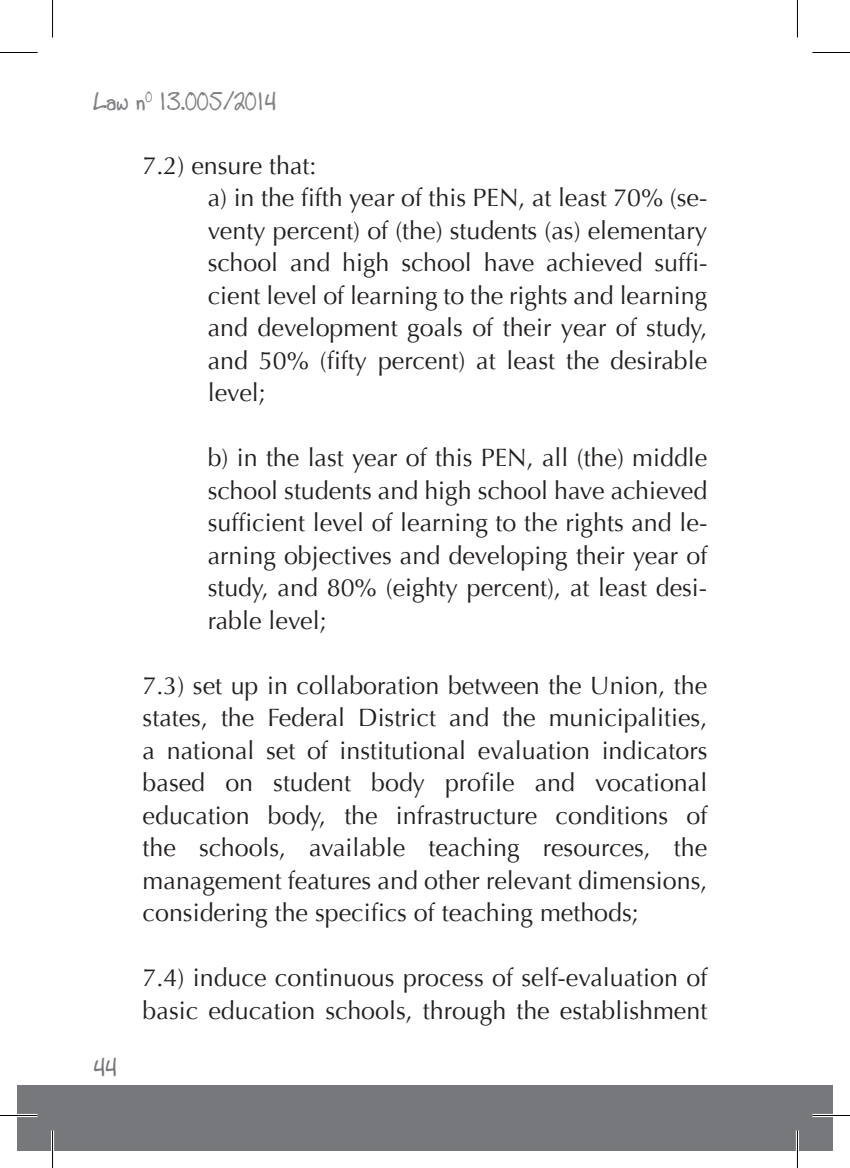
<style>
.page{position:relative;width:850px;height:1168px;background:#fff}
.page>*{position:absolute;margin:0;border:0;box-sizing:border-box;transform-origin:0 0}
.t1{font:25px/32.5px "Optima";color:#231f20}
.t2{font:25px "Andrew Script";color:#808285}
.t3{font:25px "Andrew Script";color:#76787b}
</style>
<div class="page">
<div style="left:17px;top:1085px;width:815px;height:66px;background:#76787b"></div>
<hr style="left:0;top:1114px;width:38px;height:3px;background:#fff">
<hr style="left:812px;top:1114px;width:37px;height:3px;background:#fff">
<hr style="left:51px;top:1130px;width:3px;height:38px;background:#fff">
<hr style="left:795px;top:1130px;width:3px;height:38px;background:#fff">
<hr style="left:0;top:52px;width:38px;height:1px;background:#000">
<hr style="left:812px;top:52px;width:37px;height:1px;background:#000">
<hr style="left:0;top:1115px;width:38px;height:1px;background:#000">
<hr style="left:812px;top:1115px;width:37px;height:1px;background:#000">
<hr style="left:52px;top:0;width:1px;height:38px;background:#000">
<hr style="left:52px;top:1130px;width:1px;height:38px;background:#000">
<hr style="left:796px;top:0;width:1px;height:38px;background:#000">
<hr style="left:796px;top:1130px;width:1px;height:38px;background:#000">
<p class="t2" style="left:93px;top:87px;width:184px">Law n<sup>0</sup> 13.005/2014</p>
<p class="t1" style="left:208px;top:149px;width:501px;text-indent:-65px">7.2) ensure that:<br>a) in the fifth year of this PEN, at least 70% (se&shy;venty percent) of (the) students (as) elementary school and high school have achieved suffi&shy;cient level of learning to the rights and learning and development goals of their year of study, and 50% (fifty percent) at least the desirable level;</p>
<p class="t1" style="left:208px;top:442px;width:501px;text-align:justify">b) in the last year of this PEN, all (the) middle school students and high school have achieved sufficient level of learning to the rights and le&shy;arning objectives and developing their year of study, and 80% (eighty percent), at least desi&shy;rable level;</p>
<p class="t3" style="left:93px;top:1053px;width:25px">44</p>
<p class="t1" style="left:142px;top:669px;width:566px;text-align:justify">7.3) set up in collaboration between the Union, the states, the Federal District and the municipalities, a national set of institutional evaluation indicators based on student body profile and vocational education body, the infrastructure conditions of the schools, available teaching resources, the management features and other relevant dimensions, considering the specifics of teaching methods;</p>
<p class="t1" style="left:142px;top:962px;width:566px">7.4) induce continuous process of self-evaluation of basic education schools, through the establishment</p>
</div>
